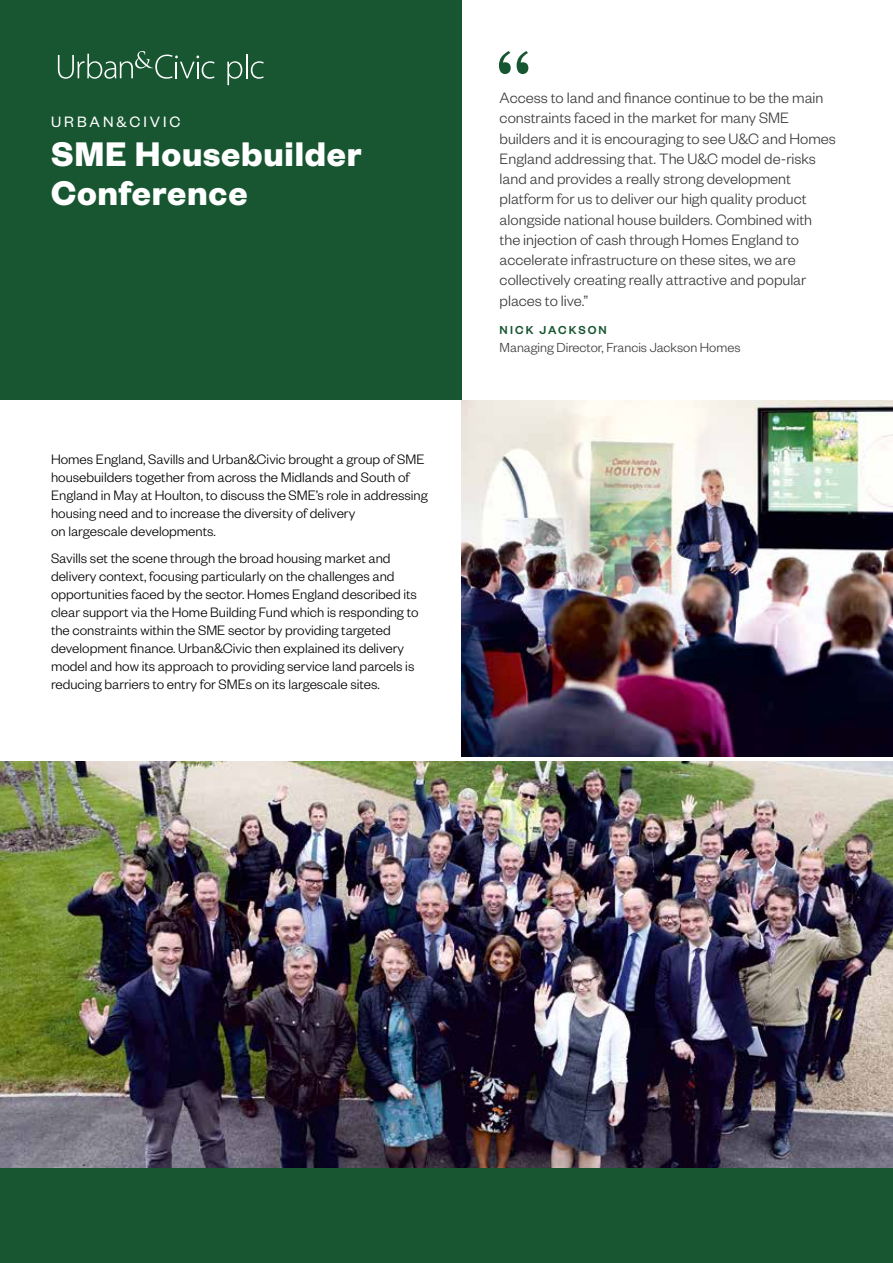
<style>
.page{position:relative;width:893px;height:1263px;background:#fff}
.page>*{position:absolute;margin:0;border:0;box-sizing:border-box;transform-origin:0 0}
.t1{font:700 37.5px/39px "Founders Grotesk";letter-spacing:.02em;color:#fff}
.t2{font:300 16.5px/20.2px "Founders Grotesk";color:#3c3c3b}
.t3{font:16.5px "Founders Grotesk";letter-spacing:.18em;color:#fff}
.t4{font:300 15px/18px "Founders Grotesk";color:#000}
.t5{font:300 14.4px "Founders Grotesk";color:#3c3c3b}
.t6{font:500 12.75px "Founders Grotesk";letter-spacing:.165em;color:#185632}
</style>
<div class="page">
<img style="left:0;top:762px;width:893px;height:406px">
<div style="left:0;top:0;width:461px;height:400px;background:#185632"></div>
<div style="left:0;top:1168px;width:893px;height:95px;background:#185632"></div>
<svg style="left:58px;top:51px;width:157px;height:28px"></svg>
<svg style="left:227px;top:54px;width:37px;height:31px"></svg>
<svg style="left:499px;top:51px;width:29px;height:23px"></svg>
<img style="left:461px;top:401px;width:432px;height:356px">
<p class="t3" style="left:51px;top:112px;width:131px">URBAN&amp;CIVIC</p>
<h1 class="t1" style="left:51px;top:133px;width:312px">SME Housebuilder<br>Conference</h1>
<p class="t4" style="left:51px;top:450px;width:378px">Homes England, Savills and Urban&amp;Civic brought a group of SME housebuilders together from across the Midlands and South of England in May at Houlton, to discuss the SME’s role in addressing housing need and to increase the diversity of delivery<br>on largescale developments.</p>
<p class="t4" style="left:51px;top:548px;width:369px">Savills set the scene through the broad housing market and delivery context, focusing particularly on the challenges and opportunities faced by the sector. Homes England described its clear support via the Home Building Fund which is responding to the constraints within the SME sector by providing targeted development finance. Urban&amp;Civic then explained its delivery model and how its approach to providing service land parcels is reducing barriers to entry for SMEs on its largescale sites.</p>
<p class="t2" style="left:500px;top:87px;width:338px">Access to land and finance continue to be the main constraints faced in the market for many SME builders and it is encouraging to see U&amp;C and Homes England addressing that. The U&amp;C model de-risks land and provides a really strong development platform for us to deliver our high quality product alongside national house builders. Combined with the injection of cash through Homes England to accelerate infrastructure on these sites, we are collectively creating really attractive and popular places to live.”</p>
<p class="t6" style="left:500px;top:322px;width:109px">NICK JACKSON</p>
<p class="t5" style="left:500px;top:338px;width:242px">Managing Director, Francis Jackson Homes</p>
</div>
